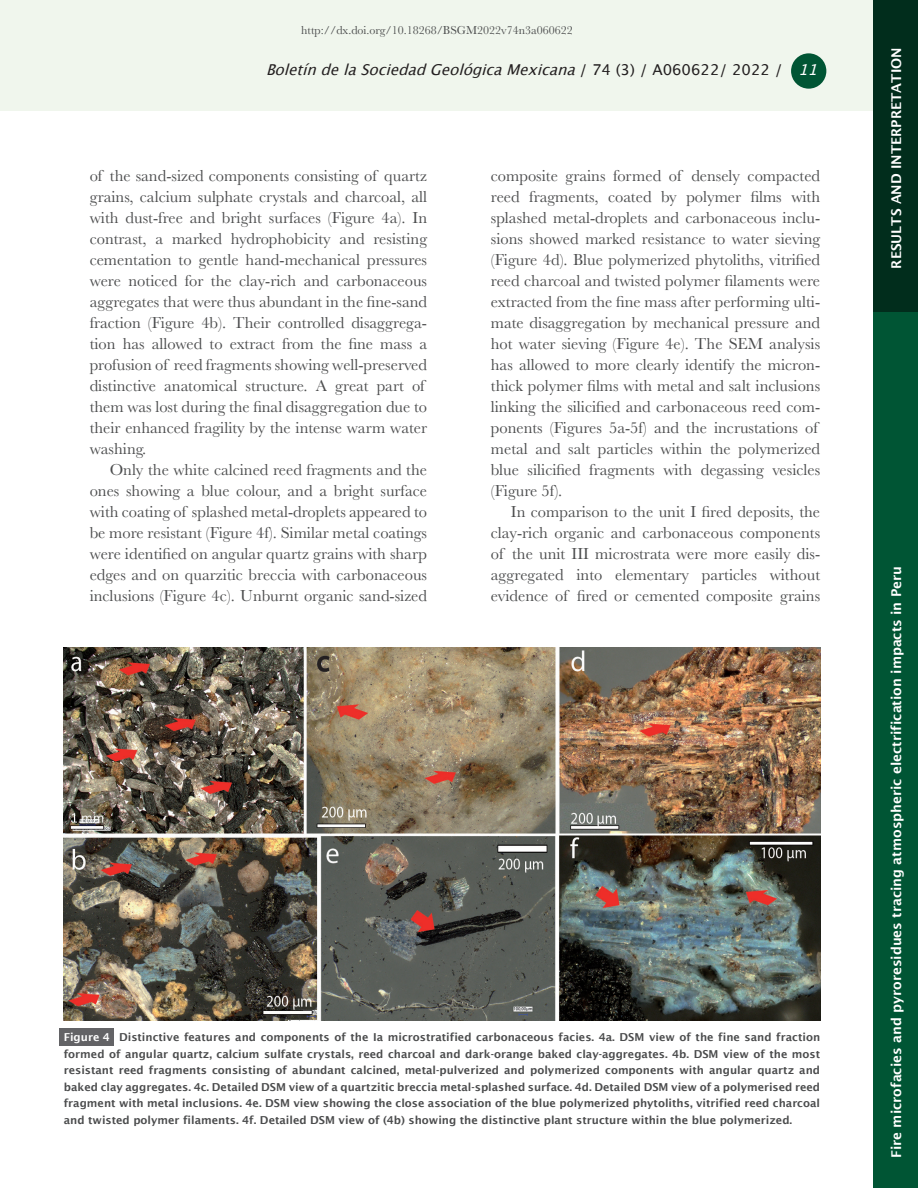
<style>
.page{position:relative;width:918px;height:1188px;background:#fff}
.page>*{position:absolute;margin:0;border:0;box-sizing:border-box;transform-origin:0 0}
.Indented-text{font:16.5px/21px "Baskerville";color:#4b4c4d}
.t1{font:italic 15px "Lucida Grande";color:#231f20}
.t2{font:italic 15px "Lucida Grande";color:#fff}
.Section{font:600 13.5px "Lucida Sans";color:#fff}
.t3{font:12px "Baskerville";color:#4b4c4d}
.Figure_foot{font:600 10.95px/16.5px "Lucida Sans";color:#4b4c4d;text-align:justify}
.Figure_foot_number{font:600 10.95px "Lucida Sans";color:#fff}
.s1{font-style:normal}
</style>
<div class="page">
<div style="left:874px;top:311px;width:44px;height:877px;background:#005534"></div>
<div style="left:0;top:0;width:874px;height:111px;background:#f0f6ed"></div>
<div style="left:791px;top:53px;width:35px;height:36px;background:#005534;border-radius:50%"></div>
<div style="left:874px;top:0;width:44px;height:311px;background:#012d1c"></div>
<div style="left:60px;top:1029px;width:54px;height:17px;background:#636366"></div>
<img style="left:64px;top:648px;width:756px;height:372px">
<p class="t3" style="left:301px;top:23px;width:273px">http://dx.doi.org/10.18268/BSGM2022v74n3a060622</p>
<p class="t1" style="left:266px;top:59px;width:518px">BoletíndelaSociedadGeológicaMexicana<span class="s1">/ 7 4 ( 3 ) / A 0 6 0 6 2 2 / 2 0 2 2 /</span></p>
<p class="t2" style="left:798px;top:59px;width:26px">11</p>
<p class="Indented-text" style="left:90px;top:166px;width:339px">of the sand-sized components consisting of quartz grains, calcium sulphate crystals and charcoal, all with dust-free and bright surfaces (Figure 4a). In contrast, a marked hydrophobicity and resisting cementation to gentle hand-mechanical pressures were noticed for the clay-rich and carbonaceous aggregates that were thus abundant in the fine-sand fraction (Figure 4b). Their controlled disaggrega&shy;tion has allowed to extract from the fine mass a profusion of reed fragments showing well-preserved distinctive anatomical structure. A great part of them was lost during the final disaggregation due to their enhanced fragility by the intense warm water washing.</p>
<p class="Indented-text" style="left:90px;top:460px;width:339px;text-align:justify;text-indent:20px">Only the white calcined reed fragments and the ones showing a blue colour, and a bright surface with coating of splashed metal-droplets appeared to be more resistant (Figure 4f). Similar metal coatings were identified on angular quartz grains with sharp edges and on quarzitic breccia with carbonaceous inclusions (Figure 4c). Unburnt organic sand-sized</p>
<p class="Indented-text" style="left:491px;top:166px;width:331px">composite grains formed of densely compacted reed fragments, coated by polymer films with splashed metal-droplets and carbonaceous inclu&shy;sions showed marked resistance to water sieving (Figure 4d). Blue polymerized phytoliths, vitrified reed charcoal and twisted polymer filaments were extracted from the fine mass after performing ulti&shy;mate disaggregation by mechanical pressure and hot water sieving (Figure 4e). The SEM analysis has allowed to more clearly identify the micron&shy;thick polymer films with metal and salt inclusions linking the silicified and carbonaceous reed com&shy;ponents (Figures 5a-5f) and the incrustations of metal and salt particles within the polymerized blue silicified fragments with degassing vesicles (Figure 5f).</p>
<p class="Indented-text" style="left:491px;top:502px;width:331px;text-align:justify;text-indent:20px">In comparison to the unit I fired deposits, the clay-rich organic and carbonaceous components of the unit III microstrata were more easily dis&shy;aggregated into elementary particles without evidence of fired or cemented composite grains</p>
<p class="Figure_foot" style="left:64px;top:1029px;width:758px;text-indent:55px">Distinctive features and components of the Ia microstratified carbonaceous facies. 4a. DSM view of the fine sand fraction formed of angular quartz, calcium sulfate crystals, reed charcoal and dark-orange baked clay-aggregates. 4b. DSM view of the most resistant reed fragments consisting of abundant calcined, metal-pulverized and polymerized components with angular quartz and baked clay aggregates. 4c. Detailed DSM view of a quartzitic breccia metal-splashed surface. 4d. Detailed DSM view of a polymerised reed fragment with metal inclusions. 4e. DSM view showing the close association of the blue polymerized phytoliths, vitrified reed charcoal and twisted polymer filaments. 4f. Detailed DSM view of (4b) showing the distinctive plant structure within the blue polymerized.</p>
<p class="Figure_foot_number" style="left:64px;top:1031px;width:48px">Figure 4</p>
<p class="Section" style="left:889px;top:269px;width:223px;rotate:-90deg">RESULTS AND INTERPRETATION</p>
<p class="Section" style="left:889px;top:1158px;width:593px;rotate:-90deg">Fire microfacies and pyroresidues tracing atmospheric electrification impacts in Peru</p>
</div>
